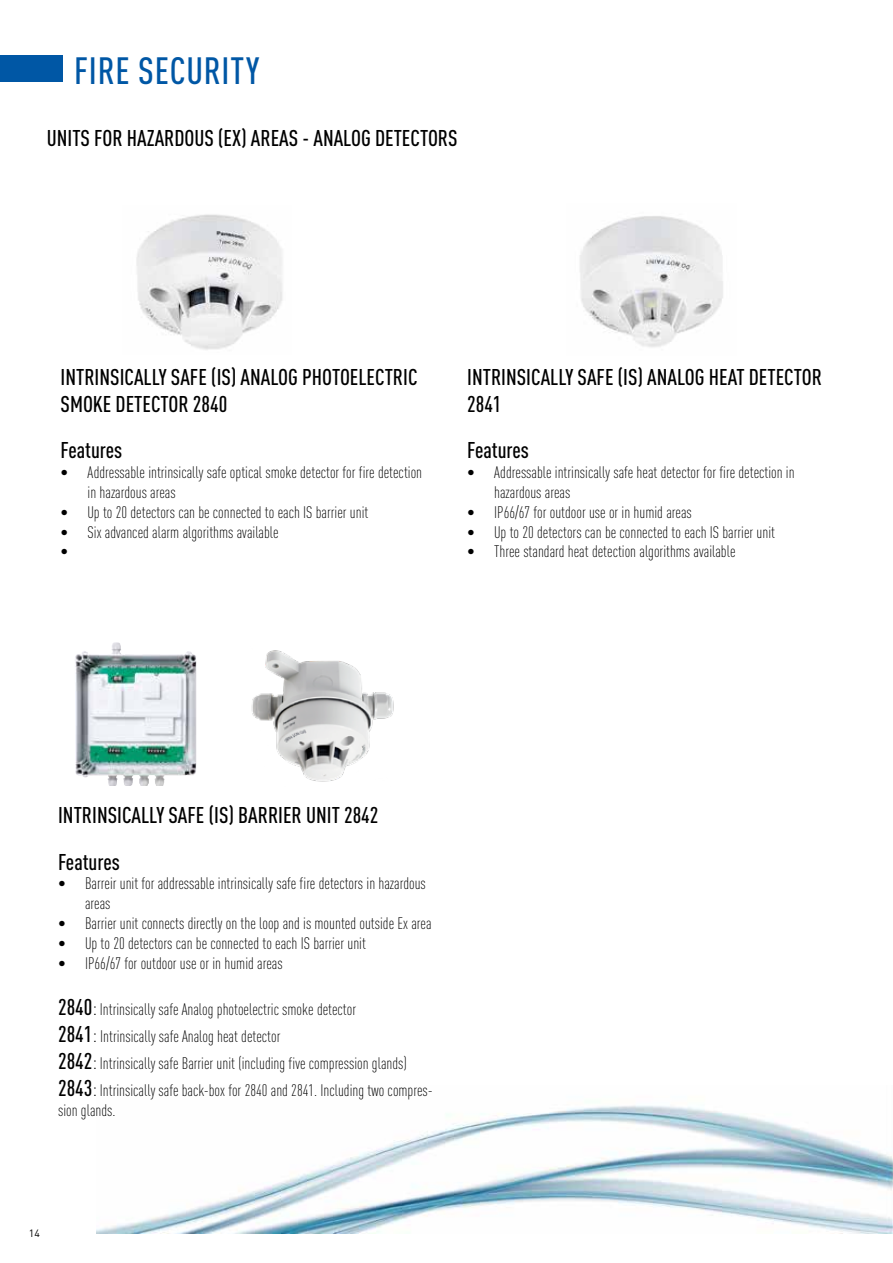
<style>
.page{position:relative;width:893px;height:1263px;background:#fff}
.page>*{position:absolute;margin:0;border:0;box-sizing:border-box;transform-origin:0 0}
.t1{font:500 37.5px "DIN Cond";letter-spacing:.02em;color:#0057a5}
.t2{font:500 22.5px/27px "DIN Cond";color:#000}
.t3{font:300 16.5px/19.8px "DIN Cond";color:#000}
.t4{font:10.5px "DIN Tr";color:#000}
.s1{font-weight:500;font-size:22.5px}
.s2{font-size:21px}
</style>
<div class="page">
<img style="left:96px;top:1105px;width:797px;height:128px">
<img style="left:75px;top:642px;width:74px;height:144px">
<img style="left:136px;top:214px;width:147px;height:136px">
<img style="left:580px;top:216px;width:143px;height:131px">
<img style="left:251px;top:650px;width:143px;height:132px">
<div style="left:0;top:55px;width:63px;height:26px;background:#0057a5"></div>
<h1 class="t1" style="left:74px;top:48px;width:187px">FIRE SECURITY</h1>
<h2 class="t2" style="left:47px;top:124px;width:412px">UNITS FOR HAZARDOUS (EX) AREAS - ANALOG DETECTORS</h2>
<h2 class="t2" style="left:61px;top:363px;width:358px">INTRINSICALLY SAFE (IS) ANALOG PHOTOELECTRIC<br>SMOKE DETECTOR 2840</h2>
<h2 class="t2" style="left:61px;top:436px;width:63px">Features</h2>
<p class="t3" style="left:88px;top:462px;width:336px;text-indent:-27px">• Addressable intrinsically safe optical smoke detector for fire detection in hazardous areas</p>
<p class="t3" style="left:61px;top:502px;width:309px">• Up to 20 detectors can be connected to each IS barrier unit</p>
<p class="t3" style="left:61px;top:522px;width:220px">• Six advanced alarm algorithms available •</p>
<h2 class="t2" style="left:467px;top:363px;width:356px">INTRINSICALLY SAFE (IS) ANALOG HEAT DETECTOR<br>2841</h2>
<h2 class="t2" style="left:467px;top:436px;width:63px">Features</h2>
<p class="t3" style="left:494px;top:462px;width:302px;text-indent:-27px">• Addressable intrinsically safe heat detector for fire detection in hazardous areas</p>
<p class="t3" style="left:467px;top:502px;width:226px">• IP66/67 for outdoor use or in humid areas</p>
<p class="t3" style="left:467px;top:522px;width:309px">• Up to 20 detectors can be connected to each IS barrier unit</p>
<p class="t3" style="left:467px;top:542px;width:270px">• Three standard heat detection algorithms available</p>
<h2 class="t2" style="left:58px;top:791px;width:322px;line-height:46.8px">INTRINSICALLY SAFE (IS) BARRIER UNIT 2842<br>Features</h2>
<p class="t3" style="left:85px;top:874px;width:342px;text-indent:-27px">• Barreir unit for addressable intrinsically safe fire detectors in hazardous areas</p>
<p class="t3" style="left:58px;top:913px;width:375px">• Barrier unit connects directly on the loop and is mounted outside Ex area</p>
<p class="t3" style="left:58px;top:933px;width:309px">• Up to 20 detectors can be connected to each IS barrier unit</p>
<p class="t3" style="left:58px;top:953px;width:226px">• IP66/67 for outdoor use or in humid areas</p>
<p class="t3" style="left:58px;top:996px;width:376px;line-height:27px"><span class="s1">2840</span><span class="s2">:</span> Intrinsically safe Analog photoelectric smoke detector<br><span class="s1">2841</span><span class="s2">:</span> Intrinsically safe Analog heat detector<br><span class="s1">2842</span><span class="s2">:</span> Intrinsically safe Barrier unit (including five compression glands)<br><span class="s1">2843</span><span class="s2">:</span> Intrinsically safe back-box for 2840 and 2841. Including two compres-</p>
<p class="t3" style="left:58px;top:1100px;width:59px">sion glands.</p>
<p class="t4" style="left:29px;top:1227px;width:12px">14</p>
</div>
